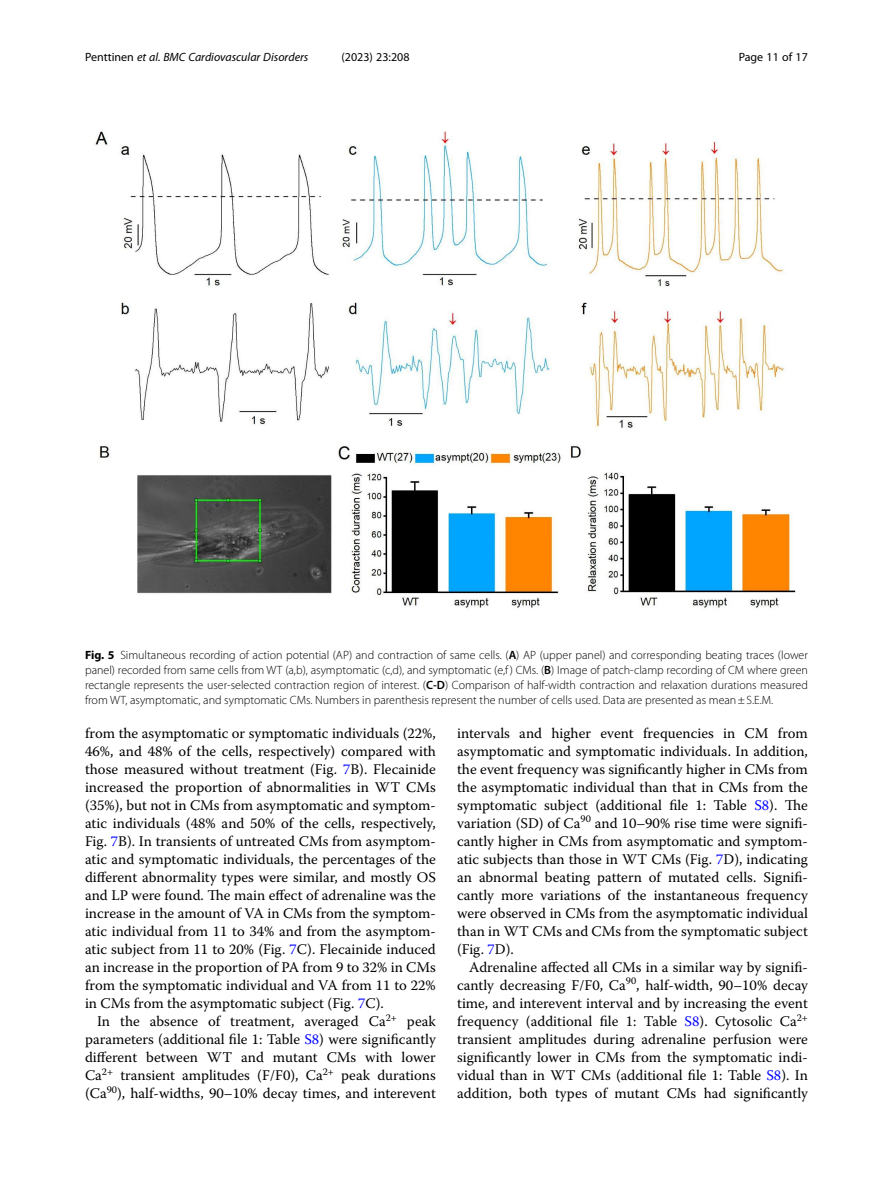
<style>
.page{position:relative;width:893px;height:1191px;background:#fff}
.page>*{position:absolute;margin:0;border:0;box-sizing:border-box;transform-origin:0 0}
.Body_Text_Indent{font:14.7px/18px "Warnock Pro";color:#000;text-align:justify}
.Figure_Caption{font:300 12px/15px "Myriad Pro";color:#000;text-align:justify}
.t1{font:italic 12px "Myriad Pro";color:#000}
.t2{font:12px "Myriad Pro";color:#000}
.s1{font-style:normal}
.s2{font-weight:700}
.s3{font-weight:600}
.s4{color:#00f}
</style>
<div class="page">
<img style="left:95px;top:131px;width:701px;height:477px">
<p class="t1" style="left:85px;top:50px;width:225px"><span class="s1">Penttinen</span> et al. BMC Cardiovascular Disorders</p>
<p class="t2" style="left:341px;top:50px;width:70px">(2023) 23:208</p>
<p class="t2" style="left:739px;top:50px;width:71px">Page 11 of 17</p>
<p class="Figure_Caption" style="left:85px;top:647px;width:724px"><span class="s2">Fig. 5</span> Simultaneous recording of action potential (AP) and contraction of same cells. (<span class="s3">A</span>) AP (upper panel) and corresponding beating traces (lower panel) recorded from same cells from WT (a,b), asymptomatic (c,d), and symptomatic (e,f ) CMs. (<span class="s3">B</span>) Image of patch-clamp recording of CM where green rectangle represents the user-selected contraction region of interest. (<span class="s3">C-D</span>) Comparison of half-width contraction and relaxation durations measured from WT, asymptomatic, and symptomatic CMs. Numbers in parenthesis represent the number of cells used. Data are presented as mean±S.E.M.</p>
<p class="Body_Text_Indent" style="left:85px;top:724px;width:352px">from the asymptomatic or symptomatic individuals (22%, 46%, and 48% of the cells, respectively) compared with those measured without treatment (Fig. <span class="s4">7</span>B). Flecainide increased the proportion of abnormalities in WT CMs (35%), but not in CMs from asymptomatic and symptom&shy;atic individuals (48% and 50% of the cells, respectively, Fig. <span class="s4">7</span>B). In transients of untreated CMs from asymptom&shy;atic and symptomatic individuals, the percentages of the different abnormality types were similar, and mostly OS and LP were found. The main effect of adrenaline was the increase in the amount of VA in CMs from the symptom&shy;atic individual from 11 to 34% and from the asymptom&shy;atic subject from 11 to 20% (Fig. <span class="s4">7</span>C). Flecainide induced an increase in the proportion of PA from 9 to 32% in CMs from the symptomatic individual and VA from 11 to 22% in CMs from the asymptomatic subject (Fig. <span class="s4">7</span>C).</p>
<p class="Body_Text_Indent" style="left:85px;top:1012px;width:352px;text-indent:12px">In the absence of treatment, averaged Ca<sup>2</sup><sup>+</sup> peak parameters (additional file 1: Table <span class="s4">S8</span>) were significantly different between WT and mutant CMs with lower Ca<sup>2</sup><sup>+</sup> transient amplitudes (F/F0), Ca<sup>2</sup><sup>+</sup> peak durations (Ca<sup>90</sup>), half-widths, 90–10% decay times, and interevent</p>
<p class="Body_Text_Indent" style="left:457px;top:724px;width:352px">intervals and higher event frequencies in CM from asymptomatic and symptomatic individuals. In addition, the event frequency was significantly higher in CMs from the asymptomatic individual than that in CMs from the symptomatic subject (additional file 1: Table <span class="s4">S8</span>). The variation (SD) of Ca<sup>90</sup> and 10–90% rise time were signifi&shy;cantly higher in CMs from asymptomatic and symptom&shy;atic subjects than those in WT CMs (Fig. <span class="s4">7</span>D), indicating an abnormal beating pattern of mutated cells. Signifi&shy;cantly more variations of the instantaneous frequency were observed in CMs from the asymptomatic individual than in WT CMs and CMs from the symptomatic subject (Fig. <span class="s4">7</span>D).</p>
<p class="Body_Text_Indent" style="left:457px;top:958px;width:352px;text-indent:12px">Adrenaline affected all CMs in a similar way by signifi&shy;cantly decreasing F/F0, Ca<sup>90</sup>, half-width, 90–10% decay time, and interevent interval and by increasing the event frequency (additional file 1: Table <span class="s4">S8</span>). Cytosolic Ca<sup>2</sup><sup>+ </sup>transient amplitudes during adrenaline perfusion were significantly lower in CMs from the symptomatic indi&shy;vidual than in WT CMs (additional file 1: Table <span class="s4">S8</span>). In addition, both types of mutant CMs had significantly</p>
</div>
